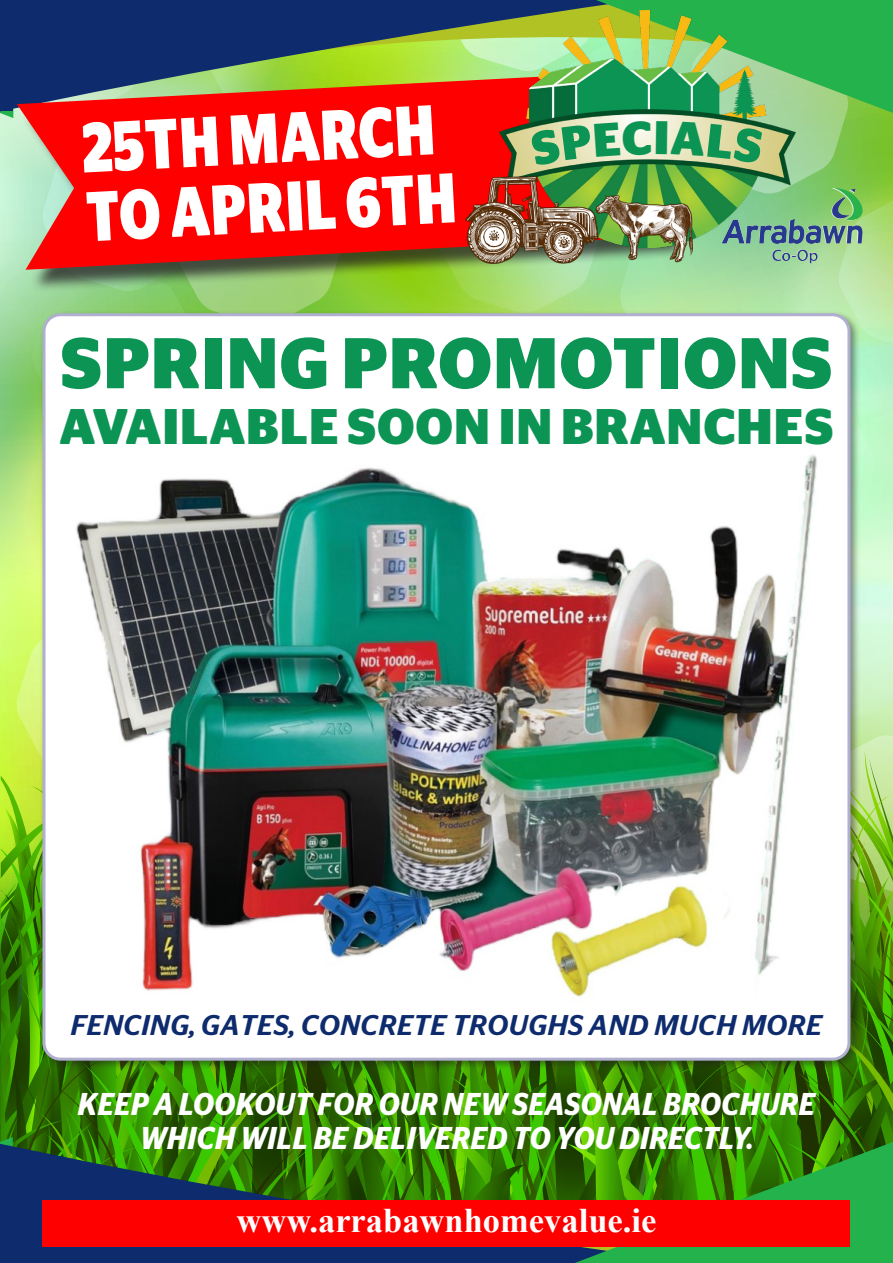
<style>
.page{position:relative;width:893px;height:1263px;background:#fff}
.page>*{position:absolute;margin:0;border:0;box-sizing:border-box;transform-origin:0 0}
.t1{font:700 71.55px "Stag Sans";letter-spacing:.02em;color:#0c9454}
.t2{font:700 70.2px "Stag Sans";color:#fff;scale:.77 1}
.t3{font:700 49.95px "Stag Sans";letter-spacing:.02em;color:#0c9454}
.t4{font:700 34.5px "Times New Roman";color:#fff}
.t5{font:italic 600 31.5px/34.5px "Stag Sans";letter-spacing:.02em;color:#fff;text-align:center;scale:.89 1}
.t6{font:italic 500 28.5px "Stag Sans";letter-spacing:.02em;color:#0d2b6d}
</style>
<div class="page">
<img style="left:0;top:0;width:893px;height:1263px">
<p class="t2" style="left:80px;top:107px;width:460px;rotate:-3deg">25TH MARCH</p>
<p class="t2" style="left:84px;top:176px;width:483px;rotate:-3deg">TO APRIL 6TH</p>
<p class="t1" style="left:61px;top:322px;width:773px">SPRING PROMOTIONS</p>
<p class="t3" style="left:60px;top:397px;width:775px">AVAILABLE SOON IN BRANCHES</p>
<p class="t6" style="left:71px;top:1008px;width:753px">FENCING, GATES, CONCRETE TROUGHS AND MUCH MORE</p>
<p class="t5" style="left:78px;top:1086px;width:830px">KEEP A LOOKOUT FOR OUR NEW SEASONAL BROCHURE<br>WHICH WILL BE DELIVERED TO YOU DIRECTLY.</p>
<p class="t4" style="left:237px;top:1196px;width:421px">www.arrabawnhomevalue.ie</p>
</div>
